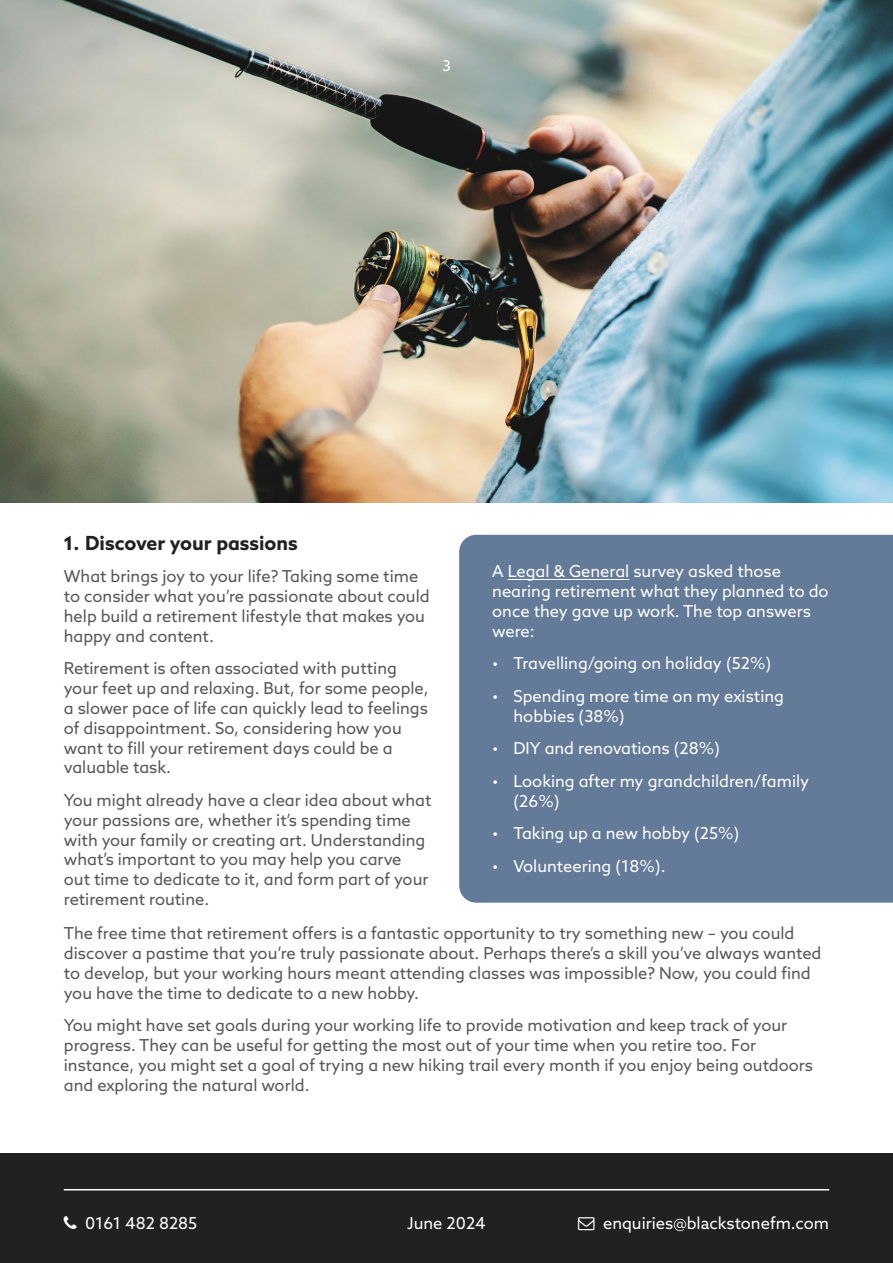
<style>
.page{position:relative;width:893px;height:1263px;background:#fff}
.page>*{position:absolute;margin:0;border:0;box-sizing:border-box;transform-origin:0 0}
.t1{font:700 19.5px "Azo Sans";color:#212123}
.t2{font:16.5px/19.8px "Azo Sans";color:#575756}
.t3{font:16.5px/19.8px "Azo Sans";color:#fff}
.t4{font:15px "Azo Sans";color:#fff}
</style>
<div class="page">
<div style="left:0;top:1153px;width:893px;height:110px;background:#212123"></div>
<hr style="left:64px;top:1189px;width:765px;height:1px;background:#fff">
<img style="left:0;top:0;width:893px;height:503px">
<div style="left:459px;top:535px;width:434px;height:368px;background:#637a98"></div>
<hr style="left:508px;top:579px;width:121px;height:1px;background:#fff">
<p class="t4" style="left:442px;top:56px;width:10px">3</p>
<p class="t1" style="left:64px;top:530px;width:236px">1. Discover your passions</p>
<p class="t2" style="left:64px;top:566px;width:367px">What brings joy to your life? Taking some time to consider what you’re passionate about could help build a retirement lifestyle that makes you happy and content.</p>
<p class="t2" style="left:64px;top:658px;width:366px">Retirement is often associated with putting your feet up and relaxing. But, for some people, a slower pace of life can quickly lead to feelings of disappointment. So, considering how you want to fill your retirement days could be a valuable task.</p>
<p class="t2" style="left:64px;top:790px;width:369px">You might already have a clear idea about what your passions are, whether it’s spending time with your family or creating art. Understanding what’s important to you may help you carve out time to dedicate to it, and form part of your retirement routine.</p>
<p class="t3" style="left:492px;top:561px;width:338px">A Legal &amp; General survey asked those nearing retirement what they planned to do once they gave up work. The top answers were:</p>
<p class="t3" style="left:492px;top:653px;width:280px">• Travelling/going on holiday (52%)</p>
<p class="t3" style="left:513px;top:686px;width:272px;text-indent:-21px">• Spending more time on my existing hobbies (38%)</p>
<p class="t3" style="left:492px;top:738px;width:229px">• DIY and renovations (28%)</p>
<p class="t3" style="left:513px;top:771px;width:297px;text-indent:-21px">• Looking after my grandchildren/family (26%)</p>
<p class="t3" style="left:492px;top:823px;width:248px">• Taking up a new hobby (25%)</p>
<p class="t3" style="left:492px;top:856px;width:175px">• Volunteering (18%).</p>
<p class="t2" style="left:64px;top:923px;width:759px">The free time that retirement offers is a fantastic opportunity to try something new – you could discover a pastime that you’re truly passionate about. Perhaps there’s a skill you’ve always wanted to develop, but your working hours meant attending classes was impossible? Now, you could find you have the time to dedicate to a new hobby.</p>
<p class="t2" style="left:64px;top:1015px;width:751px">You might have set goals during your working life to provide motivation and keep track of your progress. They can be useful for getting the most out of your time when you retire too. For instance, you might set a goal of trying a new hiking trail every month if you enjoy being outdoors and exploring the natural world.</p>
<p class="t3" style="left:85px;top:1213px;width:114px">0161 482 8285</p>
<p class="t3" style="left:603px;top:1213px;width:228px">enquiries@blackstonefm.com</p>
<p class="t3" style="left:407px;top:1213px;width:80px">June 2024</p>
</div>
